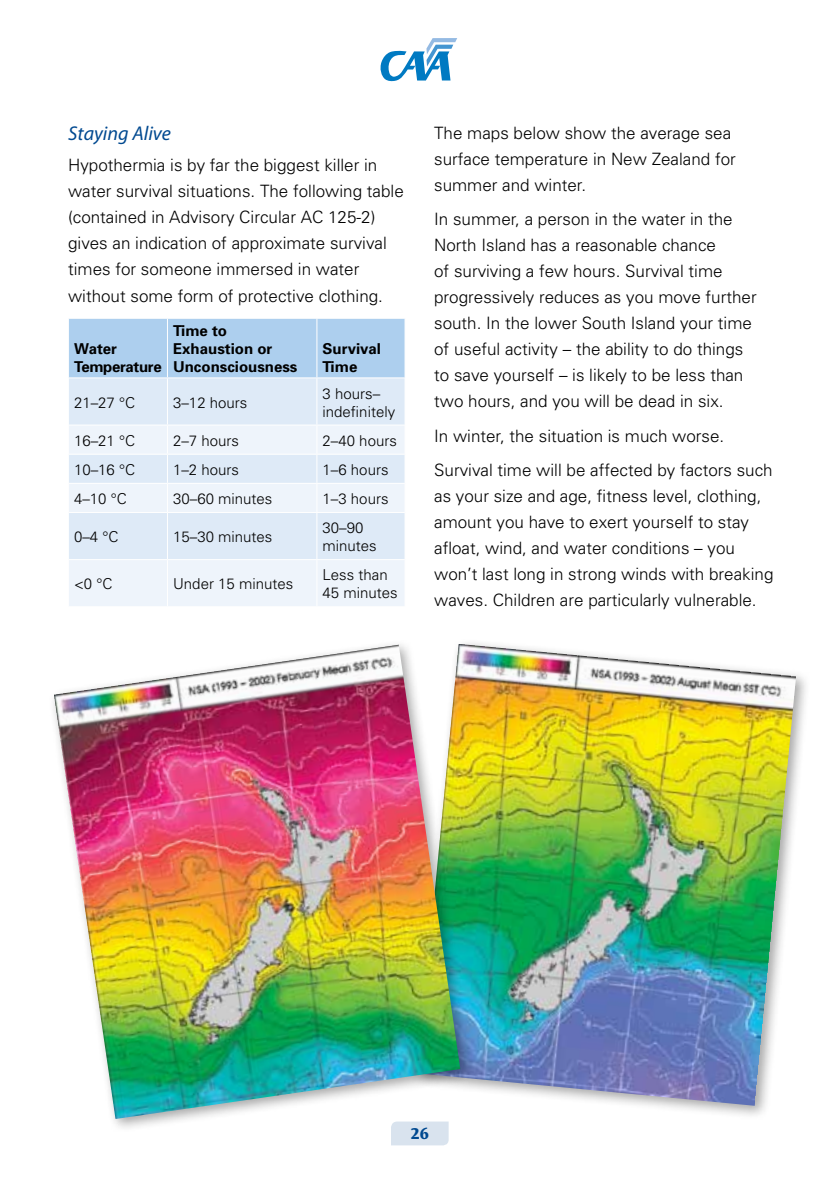
<style>
.page{position:relative;width:840px;height:1191px;background:#fff}
.page>*{position:absolute;margin:0;border:0;box-sizing:border-box;transform-origin:0 0}
.Sub_3_Blue_Italic{font:italic 20px "Myriad Pro";color:#004990}
.t1{font:700 18px "Wunderlich";color:#004990}
.Body{font:300 17px/26px "Univers";color:#000}
.Body-2{font:300 15px/18px "Univers";color:#000}
.Body-3{font:700 15px/18px "Univers";color:#000}
.Body-4{font:700 15px/18px "Univers";letter-spacing:-.025em;color:#000}
</style>
<div class="page">
<div style="left:410px;top:637px;width:399px;height:483px;background:#000;opacity:.35"></div>
<img style="left:474px;top:644px;width:321px;height:461px">
<div style="left:48px;top:638px;width:426px;height:495px;background:#000;opacity:.35"></div>
<img style="left:54px;top:645px;width:406px;height:474px">
<div style="left:69px;top:319px;width:335px;height:58px;background:#adcfee"></div>
<div style="left:69px;top:378px;width:335px;height:46px;background:#deeaf7"></div>
<svg style="left:69px;top:426px;width:335px;height:180px;background:#e7eff9"></svg>
<svg style="left:404px;top:455px;width:1px;height:28px"></svg>
<hr style="left:167px;top:318px;width:1px;height:59px;background:#fff">
<hr style="left:316px;top:318px;width:1px;height:59px;background:#fff">
<hr style="left:167px;top:378px;width:1px;height:46px;background:#fff">
<hr style="left:316px;top:378px;width:1px;height:46px;background:#fff">
<hr style="left:69px;top:454px;width:98px;height:1px;background:#fff">
<hr style="left:167px;top:454px;width:150px;height:1px;background:#fff">
<hr style="left:317px;top:454px;width:87px;height:1px;background:#fff">
<hr style="left:69px;top:483px;width:98px;height:1px;background:#fff">
<hr style="left:167px;top:483px;width:150px;height:1px;background:#fff">
<svg style="left:167px;top:426px;width:1px;height:86px"></svg>
<hr style="left:317px;top:483px;width:87px;height:1px;background:#fff">
<svg style="left:316px;top:426px;width:1px;height:86px"></svg>
<hr style="left:69px;top:512px;width:98px;height:1px;background:#fff">
<hr style="left:167px;top:512px;width:150px;height:1px;background:#fff">
<hr style="left:167px;top:513px;width:1px;height:46px;background:#fff">
<hr style="left:317px;top:512px;width:87px;height:1px;background:#fff">
<hr style="left:316px;top:513px;width:1px;height:46px;background:#fff">
<hr style="left:69px;top:559px;width:98px;height:1px;background:#fff">
<hr style="left:167px;top:559px;width:150px;height:1px;background:#fff">
<hr style="left:167px;top:560px;width:1px;height:46px;background:#fff">
<hr style="left:317px;top:559px;width:87px;height:1px;background:#fff">
<hr style="left:316px;top:560px;width:1px;height:46px;background:#fff">
<svg style="left:390px;top:1121px;width:58px;height:24px"></svg>
<svg style="left:380px;top:38px;width:77px;height:43px"></svg>
<p class="Sub_3_Blue_Italic" style="left:68px;top:122px;width:104px">Staying Alive</p>
<p class="Body" style="left:68px;top:152px;width:337px">Hypothermia is by far the biggest killer in water survival situations. The following table (contained in Advisory Circular AC 125-2) gives an indication of approximate survival times for someone immersed in water without some form of protective clothing.</p>
<p class="Body-4" style="left:74px;top:339px;width:89px">Water<br>Temperature</p>
<p class="Body-3" style="left:173px;top:321px;width:126px">Time to<br>Exhaustion or<br>Unconsciousness</p>
<p class="Body-3" style="left:322px;top:339px;width:60px">Survival<br>Time</p>
<p class="Body-2" style="left:74px;top:393px;width:63px">21–27 °C</p>
<p class="Body-2" style="left:173px;top:393px;width:76px">3–12 hours</p>
<p class="Body-2" style="left:322px;top:384px;width:74px">3 hours– indefinitely</p>
<p class="Body-2" style="left:74px;top:431px;width:63px">16–21 °C</p>
<p class="Body-2" style="left:173px;top:431px;width:67px">2–7 hours</p>
<p class="Body-2" style="left:322px;top:431px;width:76px">2–40 hours</p>
<p class="Body-2" style="left:74px;top:460px;width:63px">10–16 °C</p>
<p class="Body-2" style="left:173px;top:460px;width:67px">1–2 hours</p>
<p class="Body-2" style="left:322px;top:460px;width:67px">1–6 hours</p>
<p class="Body-2" style="left:74px;top:489px;width:54px">4–10 °C</p>
<p class="Body-2" style="left:173px;top:489px;width:101px">30–60 minutes</p>
<p class="Body-2" style="left:322px;top:489px;width:67px">1–3 hours</p>
<p class="Body-2" style="left:74px;top:527px;width:46px">0–4 °C</p>
<p class="Body-2" style="left:173px;top:527px;width:101px">15–30 minutes</p>
<p class="Body-2" style="left:322px;top:518px;width:56px">30–90 minutes</p>
<p class="Body-2" style="left:74px;top:574px;width:40px">&lt;0 °C</p>
<p class="Body-2" style="left:173px;top:574px;width:122px">Under 15 minutes</p>
<p class="Body-2" style="left:322px;top:565px;width:77px">Less than<br>45 minutes</p>
<p class="Body" style="left:434px;top:119px;width:303px">The maps below show the average sea surface temperature in New Zealand for summer and winter.</p>
<p class="Body" style="left:434px;top:205px;width:324px">In summer, a person in the water in the North Island has a reasonable chance<br>of surviving a few hours. Survival time progressively reduces as you move further south. In the lower South Island your time of useful activity – the ability to do things to save yourself – is likely to be less than two hours, and you will be dead in six.</p>
<p class="Body" style="left:434px;top:422px;width:291px">In winter, the situation is much worse.</p>
<p class="Body" style="left:434px;top:456px;width:340px">Survival time will be affected by factors such as your size and age, fitness level, clothing, amount you have to exert yourself to stay afloat, wind, and water conditions – you won’t last long in strong winds with breaking waves. Children are particularly vulnerable.</p>
<p class="t1" style="left:410px;top:1122px;width:19px">26</p>
</div>
